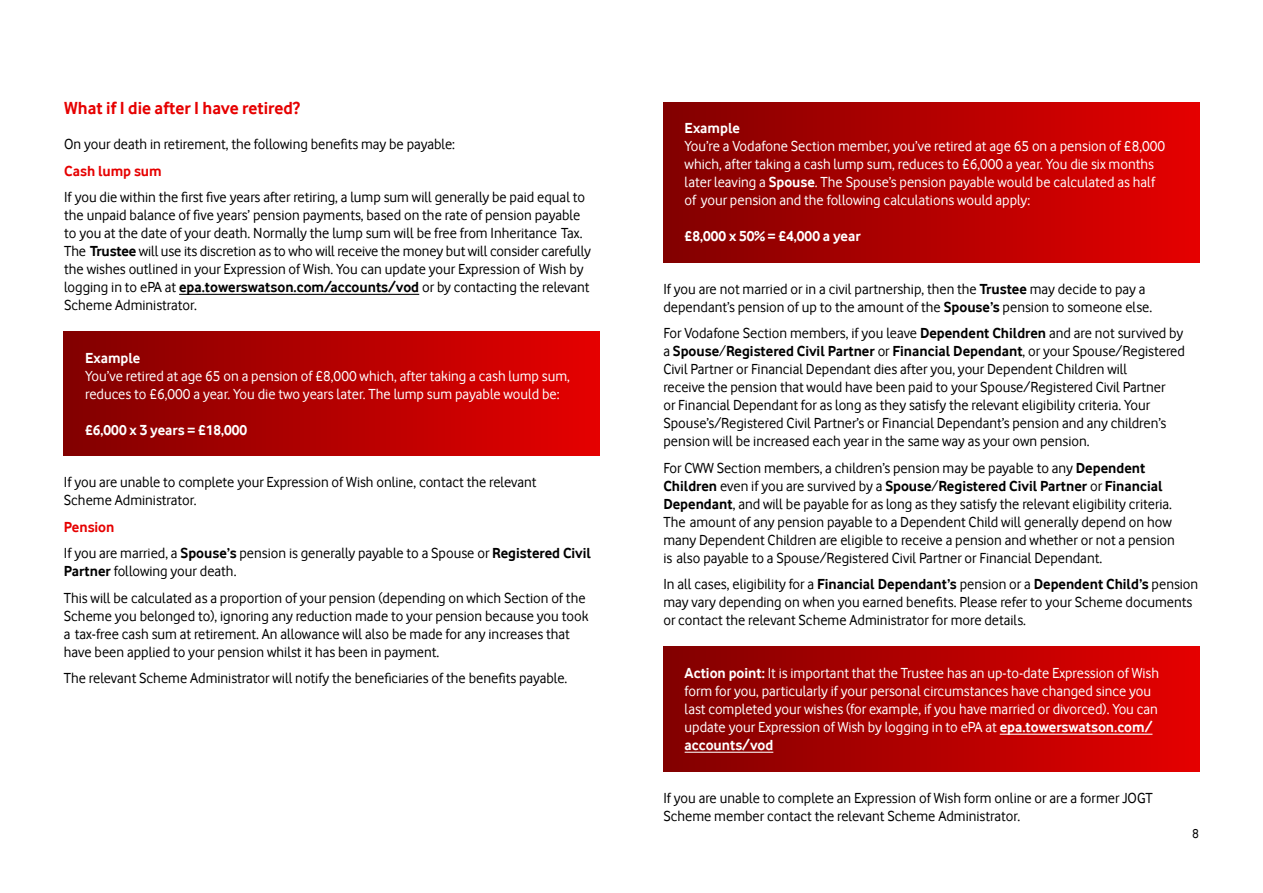
<style>
.page{position:relative;width:1263px;height:893px;background:#fff}
.page>*{position:absolute;margin:0;border:0;box-sizing:border-box;transform-origin:0 0}
.t1{font:700 18px "Vodafone Rg";color:#e60000}
.t2{font:15px/18px "Vodafone Rg";color:#000}
.t3{font:15px/18px "Vodafone Rg";color:#fff}
.t4{font:700 15px "Vodafone Rg";color:#fff}
.t5{font:700 15px "Vodafone Rg";color:#e60000}
.t6{font:13.5px "Vodafone Rg";color:#000}
.s1{font-weight:700}
.s2{font-weight:700;color:#e60000}
</style>
<div class="page">
<hr style="left:179px;top:294px;width:240px;height:1px;background:#000">
<div style="left:64px;top:331px;width:536px;height:125px;background:linear-gradient(to right,#820000,#e50000)"></div>
<div style="left:663px;top:102px;width:536px;height:161px;background:linear-gradient(to right,#820000,#e50000)"></div>
<div style="left:663px;top:647px;width:536px;height:124px;background:linear-gradient(to right,#820000,#e50101)"></div>
<hr style="left:1000px;top:734px;width:152px;height:1px;background:#fff">
<hr style="left:685px;top:752px;width:88px;height:1px;background:#fff">
<p class="t1" style="left:64px;top:98px;width:237px">What if I die after I have retired?</p>
<p class="t2" style="left:64px;top:135px;width:392px">On your death in retirement, the following benefits may be payable:</p>
<p class="t5" style="left:64px;top:162px;width:99px">Cash lump sum</p>
<p class="t2" style="left:64px;top:188px;width:528px">If you die within the first five years after retiring, a lump sum will generally be paid equal to the unpaid balance of five years’ pension payments, based on the rate of pension payable to you at the date of your death. Normally the lump sum will be free from Inheritance Tax.<br>The <span class="s1">Trustee</span> will use its discretion as to who will receive the money but will consider carefully the wishes outlined in your Expression of Wish. You can update your Expression of Wish by logging in to ePA at <span class="s1">epa.towerswatson.com/accounts/vod</span> or by contacting the relevant Scheme Administrator.</p>
<p class="t4" style="left:85px;top:349px;width:57px">Example</p>
<p class="t3" style="left:85px;top:367px;width:486px">You’ve retired at age 65 on a pension of £8,000 which, after taking a cash lump sum, reduces to £6,000 a year. You die two years later. The lump sum payable would be:</p>
<p class="t4" style="left:85px;top:421px;width:164px">£6,000 x 3 years = £18,000</p>
<p class="t2" style="left:64px;top:473px;width:474px">If you are unable to complete your Expression of Wish online, contact the relevant<br>Scheme Administrator.</p>
<p class="t2" style="left:64px;top:513px;width:529px;line-height:26.5px"><span class="s2">Pension<br></span>If you are married, a <span class="s1">Spouse’s</span> pension is generally payable to a Spouse or <span class="s1">Registered Civil</span></p>
<p class="t2" style="left:64px;top:558px;width:523px;line-height:26.5px"><span class="s1">Partner</span> following your death.<br>This will be calculated as a proportion of your pension (depending on which Section of the</p>
<p class="t2" style="left:64px;top:607px;width:526px">Scheme you belonged to), ignoring any reduction made to your pension because you took a tax-free cash sum at retirement. An allowance will also be made for any increases that have been applied to your pension whilst it has been in payment.</p>
<p class="t2" style="left:64px;top:669px;width:505px">The relevant Scheme Administrator will notify the beneficiaries of the benefits payable.</p>
<p class="t4" style="left:685px;top:120px;width:57px">Example</p>
<p class="t3" style="left:685px;top:137px;width:482px">You’re a Vodafone Section member, you’ve retired at age 65 on a pension of £8,000 which, after taking a cash lump sum, reduces to £6,000 a year. You die six months later leaving a <span class="s1">Spouse</span>. The Spouse’s pension payable would be calculated as half of your pension and the following calculations would apply:</p>
<p class="t4" style="left:685px;top:228px;width:178px">£8,000 x 50% = £4,000 a year</p>
<p class="t2" style="left:663px;top:280px;width:490px">If you are not married or in a civil partnership, then the <span class="s1">Trustee</span> may decide to pay a dependant’s pension of up to the amount of the <span class="s1">Spouse’s</span> pension to someone else.</p>
<p class="t2" style="left:663px;top:324px;width:523px">For Vodafone Section members, if you leave <span class="s1">Dependent Children</span> and are not survived by a <span class="s1">Spouse</span>/<span class="s1">Registered Civil Partner</span> or <span class="s1">Financial Dependant</span>, or your Spouse/Registered Civil Partner or Financial Dependant dies after you, your Dependent Children will<br>receive the pension that would have been paid to your Spouse/Registered Civil Partner<br>or Financial Dependant for as long as they satisfy the relevant eligibility criteria. Your Spouse’s/Registered Civil Partner’s or Financial Dependant’s pension and any children’s pension will be increased each year in the same way as your own pension.</p>
<p class="t2" style="left:663px;top:459px;width:513px">For CWW Section members, a children’s pension may be payable to any <span class="s1">Dependent Children</span> even if you are survived by a <span class="s1">Spouse</span>/<span class="s1">Registered Civil Partner</span> or <span class="s1">Financial Dependant</span>, and will be payable for as long as they satisfy the relevant eligibility criteria.<br>The amount of any pension payable to a Dependent Child will generally depend on how many Dependent Children are eligible to receive a pension and whether or not a pension is also payable to a Spouse/Registered Civil Partner or Financial Dependant.</p>
<p class="t2" style="left:663px;top:575px;width:536px">In all cases, eligibility for a <span class="s1">Financial Dependant’s</span> pension or a <span class="s1">Dependent Child’s</span> pension may vary depending on when you earned benefits. Please refer to your Scheme documents or contact the relevant Scheme Administrator for more details.</p>
<p class="t3" style="left:685px;top:664px;width:476px"><span class="s1">Action point:</span> It is important that the Trustee has an up-to-date Expression of Wish form for you, particularly if your personal circumstances have changed since you last completed your wishes (for example, if you have married or divorced). You can update your Expression of Wish by logging in to ePA at <span class="s1">epa.towerswatson.com/ accounts/vod</span></p>
<p class="t2" style="left:663px;top:789px;width:491px">If you are unable to complete an Expression of Wish form online or are a former JOGT<br>Scheme member contact the relevant Scheme Administrator.</p>
<p class="t6" style="left:1192px;top:826px;width:8px">8</p>
</div>
